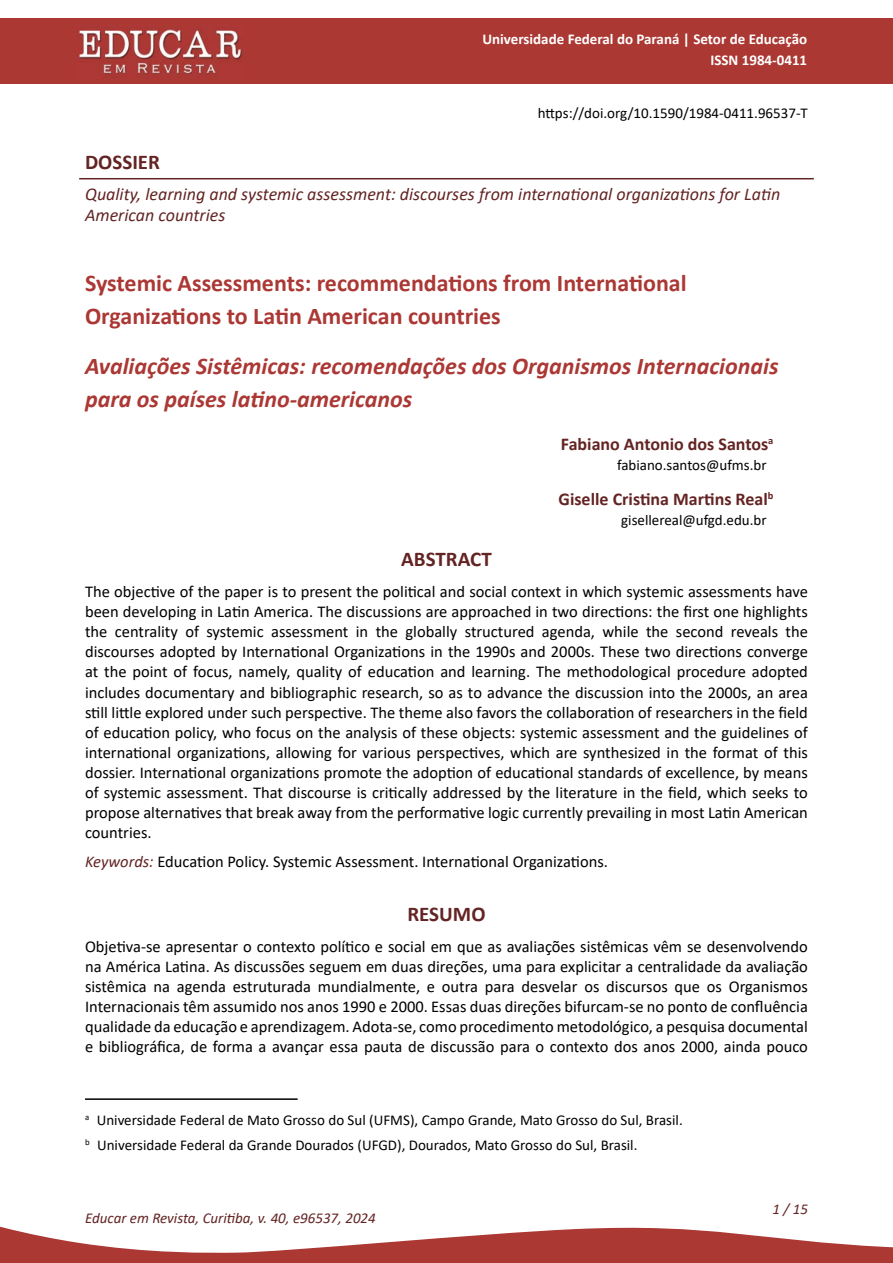
<style>
.page{position:relative;width:893px;height:1263px;background:#fff}
.page>*{position:absolute;margin:0;border:0;box-sizing:border-box;transform-origin:0 0}
._5-TÍTULO_ARTIGO_idiomas_secundários{font:italic 700 24px/33px "Calibri";color:#ab3834}
._4-TÍTULO_ARTIGO_idioma_principal{font:700 24px/33px "Calibri";color:#ab3834}
._10-TÍTULO_RESUMO{font:700 21px "Calibri";color:#632423}
._2-GÊNERO__Artigo_Dossiê{font:700 21px "Calibri";color:#632423}
._11-TÍTULO_ABSTRACT{font:700 21px "Calibri";color:#632423}
._3-TÍTULO_DOSSIÊ{font:italic 18px/21.6px "Calibri";color:#632423}
._6-AUTOR_nome{font:700 18px "Calibri";color:#632423}
._12-TEXTO_RESUMO_ABSTRACT{font:16.5px/20.1px "Calibri";color:#000;text-align:justify}
._13-PALAVRAS-CHAVE_KEYWORDS{font:16.5px "Calibri";color:#000}
._8-NOTA_AUTOR_1{font:15px "Calibri";color:#000}
._17-NOTA_RODAPÉ{font:15px "Calibri";color:#000}
.t1{font:700 15px "Calibri";color:#fff}
.t2{font:italic 15px "Calibri";color:#632423}
._7-AUTOR_e-mail{font:15px "Calibri";color:#000}
._1-DOI_primeira_pág{font:15px "Calibri";color:#000}
.s1{font-style:italic;color:#632423}
</style>
<div class="page">
<div style="left:0;top:18px;width:893px;height:66px;background:#ab3833"></div>
<svg style="left:0;top:1226px;width:893px;height:37px"></svg>
<hr style="left:79px;top:178px;width:735px;height:1px;background:#632423">
<img style="left:78px;top:29px;width:165px;height:45px">
<hr style="left:85px;top:1098px;width:213px;height:2px;background:#000">
<p class="t1" style="left:482px;top:28px;width:326px">Universidade Federal do Paraná | Setor de Educação</p>
<p class="t1" style="left:710px;top:49px;width:98px">ISSN 1984-0411</p>
<p class="_1-DOI_primeira_pág" style="left:538px;top:102px;width:272px">https://doi.org/10.1590/1984-0411.96537-T</p>
<p class="_2-GÊNERO__Artigo_Dossiê" style="left:85px;top:147px;width:76px">DOSSIER</p>
<p class="_3-TÍTULO_DOSSIÊ" style="left:85px;top:182px;width:697px">Quality, learning and systemic assessment: discourses from international organizations for Latin<br>American countries</p>
<p class="_4-TÍTULO_ARTIGO_idioma_principal" style="left:85px;top:267px;width:603px">Systemic Assessments: recommendations from International<br>Organizations to Latin American countries</p>
<p class="_5-TÍTULO_ARTIGO_idiomas_secundários" style="left:85px;top:349px;width:695px">Avaliações Sistêmicas: recomendações dos Organismos Internacionais para os países latino-americanos</p>
<p class="_6-AUTOR_nome" style="left:561px;top:432px;width:214px">Fabiano Antonio dos Santos<sup>a</sup></p>
<p class="_7-AUTOR_e-mail" style="left:617px;top:454px;width:151px">fabiano.santos@ufms.br</p>
<p class="_6-AUTOR_nome" style="left:559px;top:487px;width:216px">Giselle Cristina Martins Real<sup>b</sup></p>
<p class="_7-AUTOR_e-mail" style="left:621px;top:509px;width:147px">gisellereal@ufgd.edu.br</p>
<p class="_10-TÍTULO_RESUMO" style="left:401px;top:544px;width:92px">ABSTRACT</p>
<p class="_12-TEXTO_RESUMO_ABSTRACT" style="left:85px;top:581px;width:724px">The objective of the paper is to present the political and social context in which systemic assessments have been developing in Latin America. The discussions are approached in two directions: the first one highlights the centrality of systemic assessment in the globally structured agenda, while the second reveals the discourses adopted by International Organizations in the 1990s and 2000s. These two directions converge at the point of focus, namely, quality of education and learning. The methodological procedure adopted includes documentary and bibliographic research, so as to advance the discussion into the 2000s, an area still little explored under such perspective. The theme also favors the collaboration of researchers in the field of education policy, who focus on the analysis of these objects: systemic assessment and the guidelines of international organizations, allowing for various perspectives, which are synthesized in the format of this dossier. International organizations promote the adoption of educational standards of excellence, by means of systemic assessment. That discourse is critically addressed by the literature in the field, which seeks to propose alternatives that break away from the performative logic currently prevailing in most Latin American countries.</p>
<p class="_13-PALAVRAS-CHAVE_KEYWORDS" style="left:85px;top:850px;width:525px"><span class="s1">Keywords:</span> Education Policy. Systemic Assessment. International Organizations.</p>
<p class="_11-TÍTULO_ABSTRACT" style="left:407px;top:899px;width:80px">RESUMO</p>
<p class="_12-TEXTO_RESUMO_ABSTRACT" style="left:85px;top:936px;width:724px">Objetiva-se apresentar o contexto político e social em que as avaliações sistêmicas vêm se desenvolvendo na América Latina. As discussões seguem em duas direções, uma para explicitar a centralidade da avaliação sistêmica na agenda estruturada mundialmente, e outra para desvelar os discursos que os Organismos Internacionais têm assumido nos anos 1990 e 2000. Essas duas direções bifurcam-se no ponto de confluência qualidade da educação e aprendizagem. Adota-se, como procedimento metodológico, a pesquisa documental e bibliográfica, de forma a avançar essa pauta de discussão para o contexto dos anos 2000, ainda pouco</p>
<p class="_8-NOTA_AUTOR_1" style="left:85px;top:1110px;width:599px"><sup>a</sup> Universidade Federal de Mato Grosso do Sul (UFMS), Campo Grande, Mato Grosso do Sul, Brasil.</p>
<p class="_17-NOTA_RODAPÉ" style="left:85px;top:1134px;width:554px"><sup>b</sup> Universidade Federal da Grande Dourados (UFGD), Dourados, Mato Grosso do Sul, Brasil.</p>
<p class="t2" style="left:85px;top:1208px;width:292px">Educar em Revista, Curitiba, v. 40, e96537, 2024</p>
<p class="t2" style="left:772px;top:1198px;width:37px">1 / 15</p>
</div>
